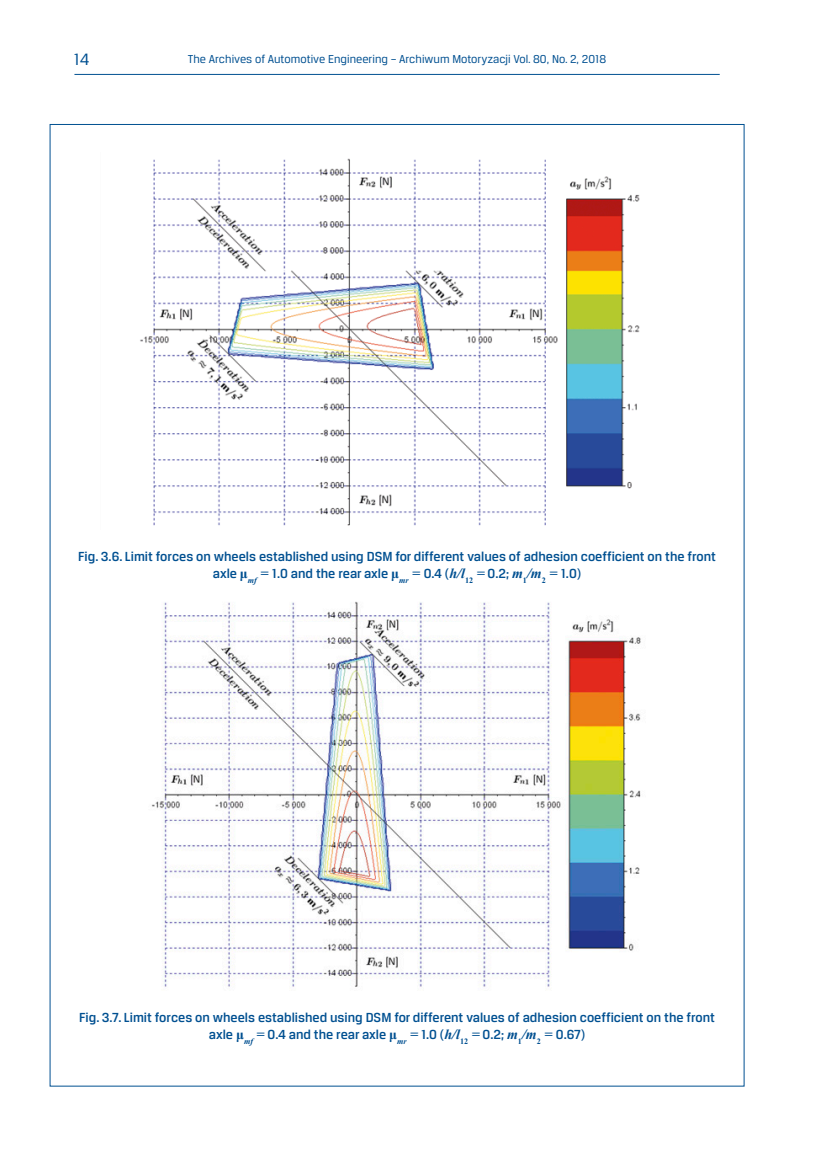
<style>
.page{position:relative;width:819px;height:1161px;background:#fff}
.page>*{position:absolute;margin:0;border:0;box-sizing:border-box;transform-origin:0 0}
.t1{font:17.5px "Breuer Text";color:#005091}
.podpisy_ilustracji_a{font:500 14px/16.8px "Breuer Text";color:#005091;text-align:center}
.t2{font:12.25px "Breuer Text";color:#005091}
.s1{font-family:"Times New Roman";font-weight:700}
.s2{font-family:"Times New Roman";font-weight:700;font-style:italic}
</style>
<div class="page">
<hr style="left:74px;top:74px;width:645px;height:1px;background:#005091">
<img style="left:140px;top:158px;width:500px;height:368px">
<img style="left:151px;top:601px;width:490px;height:386px">
<p class="t1" style="left:74px;top:50px;width:17px">14</p>
<p class="t2" style="left:188px;top:52px;width:419px">The Archives of Automotive Engineering – Archiwum Motoryzacji Vol. 80, No. 2, 2018</p>
<p class="podpisy_ilustracji_a" style="left:78px;top:548px;width:639px">Fig. 3.6. Limit forces on wheels established using DSM for different values of adhesion coefficient on the front axle <span class="s1">μ</span><sub>mf</sub> <span class="s2">=</span> 1.0 and the rear axle <span class="s1">μ</span><sub>mr</sub> <span class="s2">=</span> 0.4 (<span class="s2">h/l</span><sub>12</sub> <span class="s2">=</span> 0.2; <span class="s2">m</span><sub>1</sub><span class="s2">/m</span><sub>2</sub> <span class="s2">=</span> 1.0)</p>
<p class="podpisy_ilustracji_a" style="left:79px;top:1009px;width:637px">Fig. 3.7. Limit forces on wheels established using DSM for different values of adhesion coefficient on the front axle <span class="s1">μ</span><sub>mf</sub> <span class="s2">=</span> 0.4 and the rear axle <span class="s1">μ</span><sub>mr</sub> <span class="s2">=</span> 1.0 (<span class="s2">h/l</span><sub>12</sub> <span class="s2">=</span> 0.2; <span class="s2">m</span><sub>1</sub><span class="s2">/m</span><sub>2</sub> <span class="s2">=</span> 0.67)</p>
</div>
